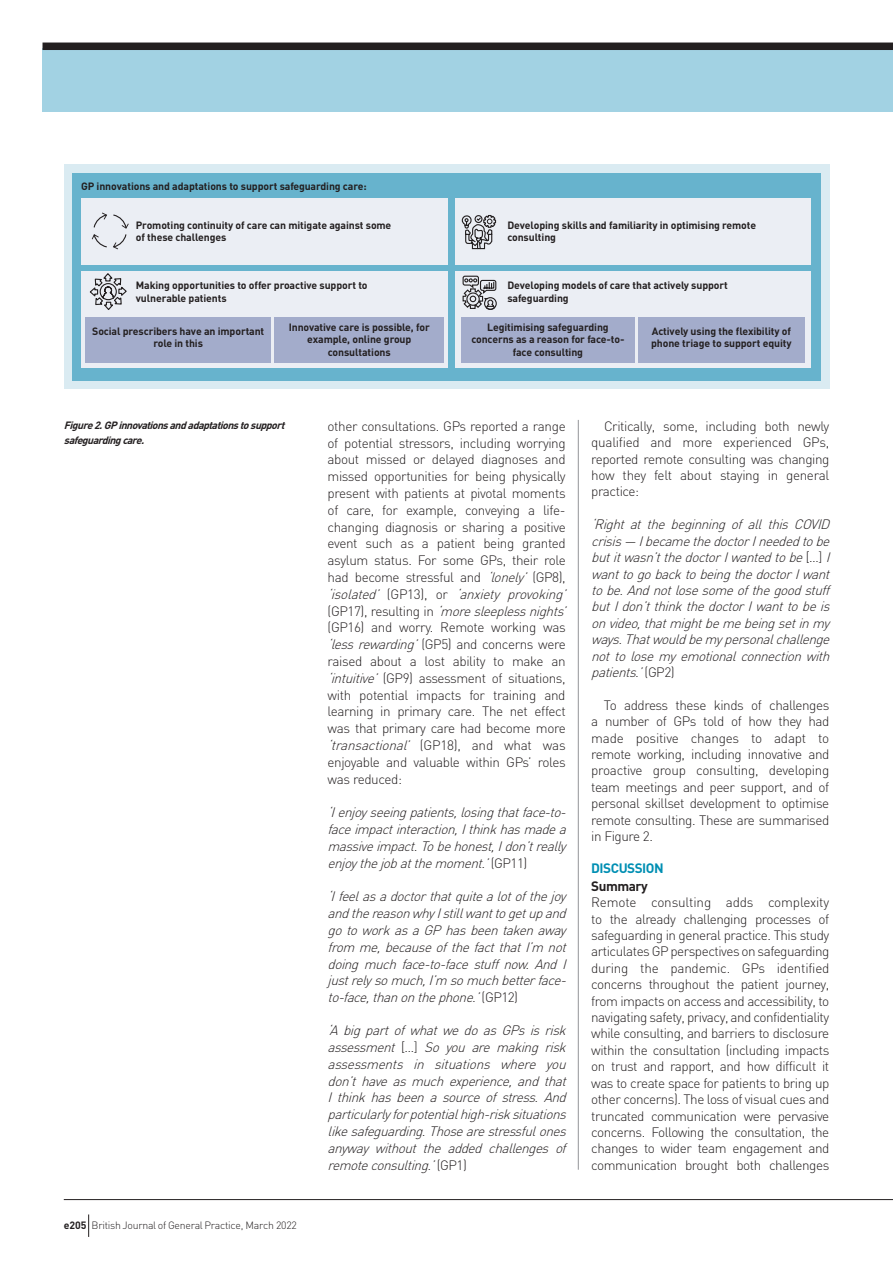
<style>
.page{position:relative;width:893px;height:1263px;background:#fff}
.page>*{position:absolute;margin:0;border:0;box-sizing:border-box;transform-origin:0 0}
.t1{font:300 13.5px/16.4px "DIN";letter-spacing:-.03em;color:#231f20;text-align:justify}
.t2{font:italic 300 13.5px/16.8px "DIN";letter-spacing:-.035em;color:#231f20;text-align:justify}
.t3{font:700 13.5px "DIN";letter-spacing:-.035em;color:#008fb3}
.t4{font:700 13.5px "DIN";letter-spacing:-.035em;color:#231f20}
.t5{font:700 10.5px/12.6px "DIN";letter-spacing:-.01em;color:#231f20}
.t6{font:italic 700 10.5px/15px "DIN";color:#231f20}
.t7{font:300 10.5px "DIN";letter-spacing:-.025em;color:#231f20}
.s1{font-weight:700}
.s2{font-style:italic}
.s3{font-style:normal}
</style>
<div class="page">
<div style="left:43px;top:48px;width:850px;height:64px;background:#a2d2e3"></div>
<div style="left:43px;top:43px;width:850px;height:7px;background:#231f20"></div>
<hr style="left:578px;top:420px;width:1px;height:750px;background:#939598">
<div style="left:64px;top:164px;width:765px;height:225px;background:#daebf2"></div>
<div style="left:72px;top:173px;width:749px;height:207px;background:#67b3cd"></div>
<div style="left:81px;top:199px;width:366px;height:66px;background:#ebeef4"></div>
<div style="left:81px;top:272px;width:366px;height:96px;background:#ebeef4"></div>
<div style="left:455px;top:272px;width:355px;height:96px;background:#ebeef4"></div>
<div style="left:455px;top:199px;width:355px;height:66px;background:#ebeef4"></div>
<div style="left:85px;top:317px;width:186px;height:45px;background:#a3accb"></div>
<div style="left:275px;top:317px;width:169px;height:45px;background:#a3accb"></div>
<div style="left:461px;top:317px;width:173px;height:45px;background:#a3accb"></div>
<div style="left:638px;top:317px;width:166px;height:45px;background:#a3accb"></div>
<svg style="left:92px;top:213px;width:37px;height:36px"></svg>
<svg style="left:89px;top:273px;width:38px;height:37px"></svg>
<svg style="left:461px;top:215px;width:36px;height:35px"></svg>
<svg style="left:462px;top:275px;width:35px;height:35px"></svg>
<hr style="left:64px;top:1199px;width:829px;height:1px;background:#231f20">
<svg style="left:88px;top:1214px;width:1px;height:23px"></svg>
<p class="t5" style="left:81px;top:179px;width:287px">GP innovations and adaptations to support safeguarding care:</p>
<p class="t5" style="left:136px;top:218px;width:257px">Promoting continuity of care can mitigate against some of these challenges</p>
<p class="t5" style="left:136px;top:278px;width:233px">Making opportunities to offer proactive support to vulnerable patients</p>
<p class="t5" style="left:507px;top:278px;width:222px">Developing models of care that actively support safeguarding</p>
<p class="t5" style="left:507px;top:218px;width:250px">Developing skills and familiarity in optimising remote consulting</p>
<p class="t5" style="left:92px;top:324px;width:174px;text-align:center">Social prescribers have an important role in this</p>
<p class="t5" style="left:289px;top:320px;width:142px;text-align:center">Innovative care is possible, for example, online group consultations</p>
<p class="t5" style="left:471px;top:320px;width:155px;text-align:center">Legitimising safeguarding concerns as a reason for face-to&shy;face consulting</p>
<p class="t5" style="left:651px;top:324px;width:142px">Actively using the flexibility of phone triage to support equity</p>
<p class="t6" style="left:64px;top:417px;width:225px">Figure2.GPinnovationsandadaptationstosupport safeguardingcare.</p>
<p class="t7" style="left:64px;top:1219px;width:235px"><span class="s1">e205</span> British Journal of General Practice, March 2022</p>
<p class="t1" style="left:328px;top:417px;width:244px;line-height:16.8px;text-align:left">other consultations. GPs reported a range of potential stressors, including worrying about missed or delayed diagnoses and missed opportunities for being physically present with patients at pivotal moments of care, for example, conveying a life&shy;changing diagnosis or sharing a positive event such as a patient being granted asylum status. For some GPs, their role had become stressful and <span class="s2">‘lonely’</span> (GP8), <span class="s2">‘isolated’</span> ( G P 1 3 ) , o r <span class="s2">‘anxiety provoking’ </span>( G P 1 7 ) , re s u lt i n g i n <span class="s2">‘moresleeplessnights’ </span>(GP16) and worry. Remote working was <span class="s2">‘lessrewarding’</span>(GP5) and concerns were raised about a lost ability to make an <span class="s2">‘intuitive’</span> (GP9) assessment of situations, with potential impacts for training and learning in primary care. The net effect was that primary care had become more <span class="s2">‘transactional’</span> ( G P 1 8 ) , a n d w h a t wa s enjoyable and valuable within GPs’ roles was reduced:</p>
<p class="t2" style="left:328px;top:804px;width:244px">‘Ienjoyseeingpatients,losingthatface-to&shy;faceimpactinteraction,Ithinkhasmadea massiveimpact.Tobehonest,Idon’treally enjoythejobatthemoment.’<span class="s3">( G P 1 1 )</span></p>
<p class="t2" style="left:328px;top:888px;width:244px">‘Ifeelasadoctorthatquitealotofthejoy andthereasonwhyIstillwanttogetupand gotoworkasaGPhasbeentakenaway from me,becauseofthefactthatI’m not doing much face-to-face stuff now. And I justrelysomuch,I’m somuchbetterface&shy;to-face,thanonthephone.’<span class="s3">( G P 1 2 )</span></p>
<p class="t2" style="left:328px;top:1022px;width:244px">‘A big part of what we do as GPs is risk assessment <span class="s3">[ … ]</span> So you are making risk assessments in situations where you don’t have as much experience, and that I think has been a source of stress. And particularlyforpotentialhigh-risksituations likesafeguarding.Thosearestressfulones anyway without the added challenges of remoteconsulting.’<span class="s3">( G P 1 )</span></p>
<p class="t1" style="left:591px;top:418px;width:240px;text-indent:13px">Critically, some, including both newly qualified and more experienced GPs, reported remote consulting was changing how they felt about staying in general practice:</p>
<p class="t2" style="left:591px;top:516px;width:244px;line-height:16.4px">‘Right at the beginning of all this COVID crisis— IbecamethedoctorIneededtobe butitwasn’tthedoctorIwantedtobe<span class="s3">[ … ]</span> I wanttogobacktobeingthedoctorIwant tobe.Andnotlosesomeofthegoodstuff butIdon’tthinkthedoctorIwanttobeis onvideo,thatmightbemebeingsetinmy ways.Thatwouldbemypersonalchallenge nottolosemyemotionalconnectionwith patients.’<span class="s3">( G P 2 )</span></p>
<p class="t1" style="left:591px;top:697px;width:240px;text-indent:13px">To address these kinds of challenges a number of GPs told of how they had made positive changes to adapt to remote working, including innovative and proactive group consulting, developing team meetings and peer support, and of personal skillset development to optimise remote consulting. These are summarised in Figure 2.</p>
<p class="t3" style="left:591px;top:859px;width:74px">DISCUSSION</p>
<p class="t4" style="left:591px;top:877px;width:58px">Summary</p>
<p class="t1" style="left:591px;top:894px;width:240px">Remote consulting adds complexity to the already challenging processes of safeguarding in general practice. This study articulates GP perspectives on safeguarding during the pandemic. GPs identified concerns throughout the patient journey, from impacts on access and accessibility, to navigating safety, privacy, and confidentiality while consulting, and barriers to disclosure within the consultation (including impacts on trust and rapport, and how difficult it was to create space for patients to bring up other concerns). The loss of visual cues and truncated communication were pervasive concerns. Following the consultation, the changes to wider team engagement and communication brought both challenges</p>
</div>
